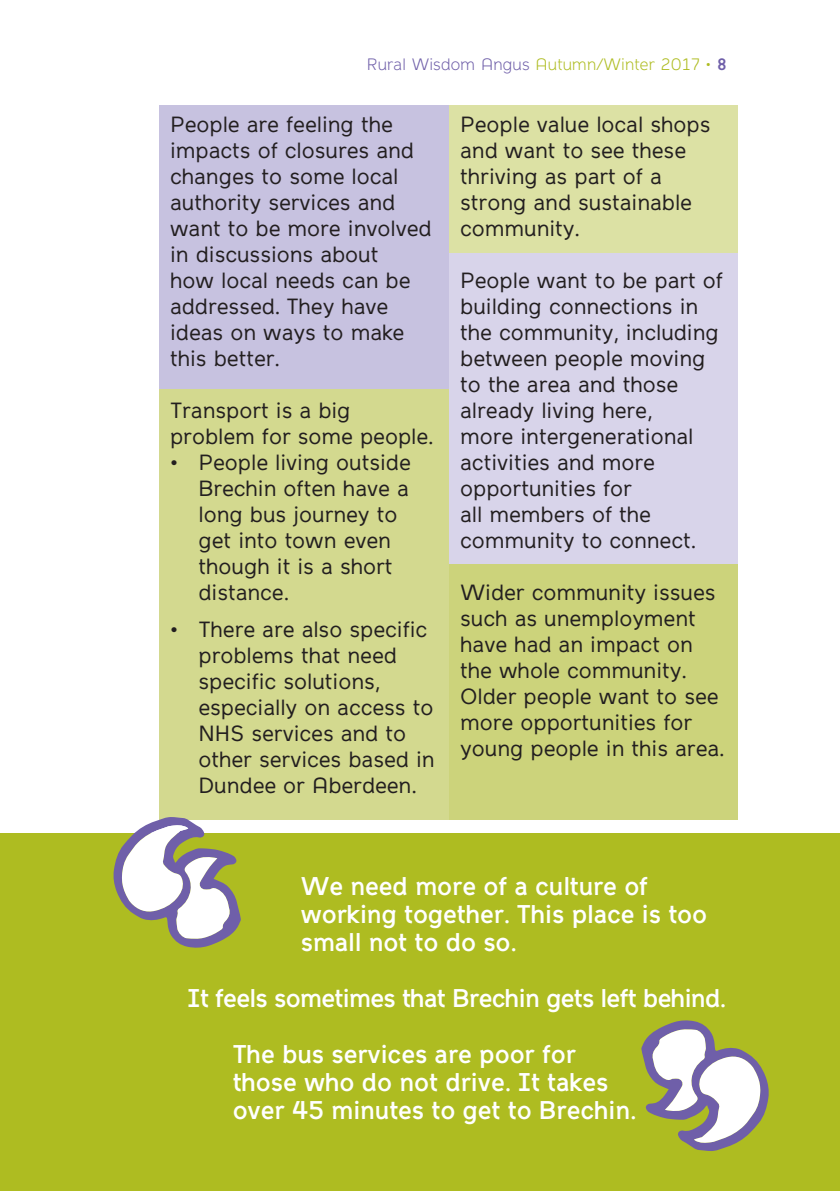
<style>
.page{position:relative;width:840px;height:1191px;background:#fff}
.page>*{position:absolute;margin:0;border:0;box-sizing:border-box;transform-origin:0 0}
.quotes{font:700 28px/28px "Cifra";color:#fff}
.quotes-2{font:700 28px "Cifra";letter-spacing:-.02em;color:#fff}
.text{font:24px/26px "Cifra";color:#231f20}
.t1{font:300 18px "Cifra";color:#aebc21}
.s1{color:#6f5fa9}
.s2{font-weight:700;color:#6f5fa9}
</style>
<div class="page">
<div style="left:448px;top:553px;width:289px;height:266px;background:#ccd37b"></div>
<div style="left:448px;top:252px;width:289px;height:312px;background:#d8d4ea"></div>
<div style="left:448px;top:105px;width:289px;height:147px;background:#dce1a4"></div>
<div style="left:159px;top:388px;width:289px;height:431px;background:#d3d98f"></div>
<div style="left:159px;top:105px;width:289px;height:283px;background:#c7c2e0"></div>
<div style="left:0;top:833px;width:839px;height:358px;background:#aebc21"></div>
<svg style="left:113px;top:817px;width:128px;height:131px"></svg>
<svg style="left:641px;top:1020px;width:128px;height:131px"></svg>
<p class="t1" style="left:367px;top:55px;width:360px"><span class="s1">Rural Wisdom Angus</span> Autumn/Winter 2017 • <span class="s2">8</span></p>
<p class="text" style="left:170px;top:111px;width:263px">People are feeling the impacts of closures and changes to some local authority services and want to be more involved in discussions about<br>how local needs can be addressed. They have ideas on ways to make this better.</p>
<p class="text" style="left:170px;top:397px;width:264px">Transport is a big problem for some people.</p>
<p class="text" style="left:198px;top:449px;width:214px;text-indent:-28px">• People living outside<br>Brechin often have a long bus journey to get into town even though it is a short distance.</p>
<p class="text" style="left:198px;top:616px;width:237px;text-indent:-28px">• There are also specific problems that need specific solutions, especially on access to<br>NHS services and to other services based in<br>Dundee or Aberdeen.</p>
<p class="text" style="left:460px;top:111px;width:251px">People value local shops and want to see these thriving as part of a strong and sustainable community.</p>
<p class="text" style="left:460px;top:267px;width:264px">People want to be part of building connections in the community, including between people moving to the area and those already living here,<br>more intergenerational activities and more opportunities for<br>all members of the community to connect.</p>
<p class="text" style="left:460px;top:579px;width:265px">Wider community issues such as unemployment have had an impact on the whole community.<br>Older people want to see more opportunities for young people in this area.</p>
<p class="quotes" style="left:300px;top:871px;width:407px">We need more of a culture of working together. This place is too small not to do so.</p>
<p class="quotes-2" style="left:187px;top:983px;width:539px">It feels sometimes that Brechin gets left behind.</p>
<p class="quotes" style="left:232px;top:1039px;width:404px">The bus services are poor for those who do not drive. It takes over 45 minutes to get to Brechin.</p>
</div>
